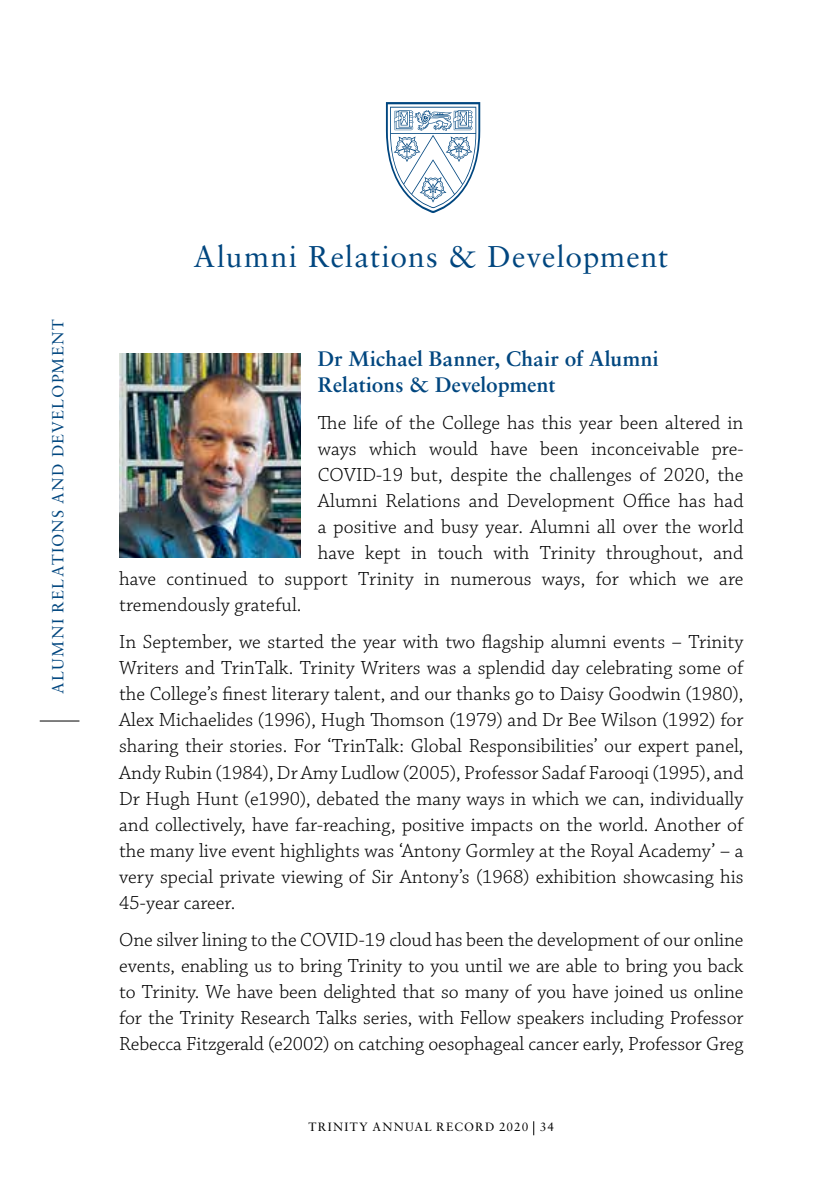
<style>
.page{position:relative;width:840px;height:1191px;background:#fff}
.page>*{position:absolute;margin:0;border:0;box-sizing:border-box;transform-origin:0 0}
.t1{font:30px "Sabon";letter-spacing:.035em;color:#00467f}
.t2{font:700 21px/26px "Sabon";letter-spacing:.005em;color:#00467f}
.t3{font:300 20px/26px "Chaparral Pro";letter-spacing:.005em;color:#000;text-align:justify}
.t4{font:16px "Sabon Roman SC";letter-spacing:.085em;color:#00467f}
.t5{font:12px "Sabon Roman SC";letter-spacing:.11em;color:#000}
.s1{font-family:"Sabon"}
</style>
<div class="page">
<svg style="left:533px;top:1121px;width:1px;height:14px"></svg>
<hr style="left:40px;top:720px;width:39px;height:1px;background:#000">
<img style="left:119px;top:353px;width:181px;height:204px">
<svg style="left:386px;top:102px;width:94px;height:111px"></svg>
<p class="t4" style="left:48px;top:693px;width:376px;rotate:-90deg">ALUMNI RELATIONS AND DEVELOPMENT</p>
<h1 class="t1" style="left:193px;top:239px;width:476px">Alumni Relations &amp; Development</h1>
<p class="t2" style="left:317px;top:345px;width:342px">Dr Michael Banner, Chair of Alumni<br>Relations &amp; Development</p>
<p class="t3" style="left:317px;top:410px;width:427px">The life of the College has this year been altered in</p>
<p class="t3" style="left:317px;top:436px;width:427px">ways which would have been inconceivable pre-</p>
<p class="t3" style="left:317px;top:462px;width:427px">COVID-19 but, despite the challenges of 2020, the</p>
<p class="t3" style="left:317px;top:488px;width:427px">Alumni Relations and Development Office has had</p>
<p class="t3" style="left:317px;top:514px;width:427px">a positive and busy year. Alumni all over the world</p>
<p class="t3" style="left:317px;top:540px;width:427px">have kept in touch with Trinity throughout, and</p>
<p class="t3" style="left:119px;top:566px;width:625px">have continued to support Trinity in numerous ways, for which we are</p>
<p class="t3" style="left:119px;top:592px;width:184px">tremendously grateful.</p>
<p class="t3" style="left:119px;top:630px;width:625px">In September, we started the year with two flagship alumni events – Trinity Writers and TrinTalk. Trinity Writers was a splendid day celebrating some of the College’s finest literary talent, and our thanks go to Daisy Goodwin (1980), Alex Michaelides (1996), Hugh Thomson (1979) and Dr Bee Wilson (1992) for sharing their stories. For ‘TrinTalk: Global Responsibilities’ our expert panel, Andy Rubin (1984), Dr Amy Ludlow (2005), Professor Sadaf Farooqi (1995), and Dr Hugh Hunt (e1990), debated the many ways in which we can, individually and collectively, have far-reaching, positive impacts on the world. Another of the many live event highlights was ‘Antony Gormley at the Royal Academy’ – a very special private viewing of Sir Antony’s (1968) exhibition showcasing his 45-year career.</p>
<p class="t3" style="left:119px;top:927px;width:625px">One silver lining to the COVID-19 cloud has been the development of our online events, enabling us to bring Trinity to you until we are able to bring you back to Trinity. We have been delighted that so many of you have joined us online for the Trinity Research Talks series, with Fellow speakers including Professor Rebecca Fitzgerald (e2002) on catching oesophageal cancer early, Professor Greg</p>
<p class="t5" style="left:308px;top:1120px;width:247px">TRINITY ANNUAL RECORD <span class="s1">2020 34</span></p>
</div>
